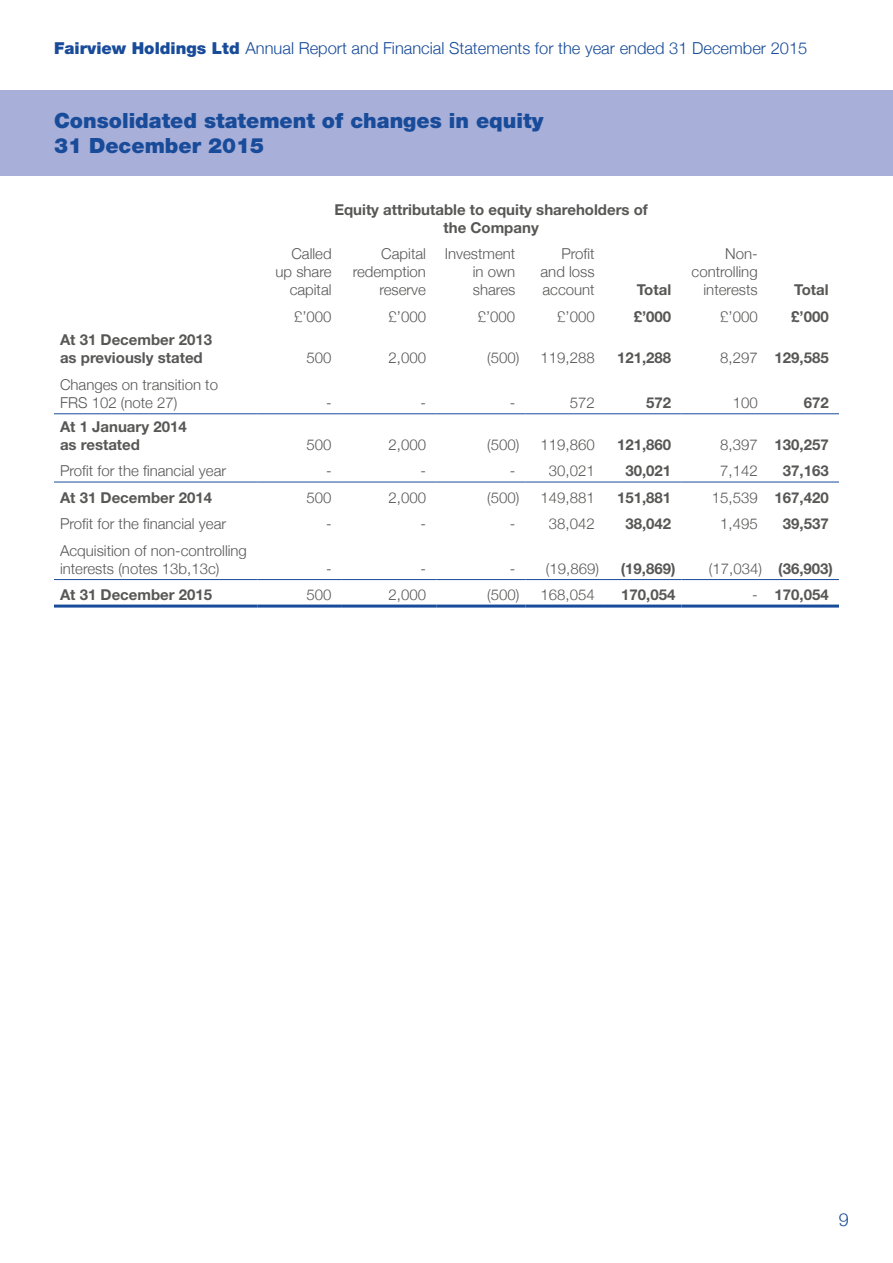
<style>
.page{position:relative;width:893px;height:1263px;background:#fff}
.page>*{position:absolute;margin:0;border:0;box-sizing:border-box;transform-origin:0 0}
.t1{font:900 21px/25.2px "Helvetica Neue LT Std";color:#184b99}
.t2{font:300 18px "Helvetica Neue";color:#184b99}
.t3{font:300 16.5px "Helvetica Neue";color:#184b99}
.t4{font:300 15px/18px "Helvetica Neue";color:#575756;text-align:right}
.t5{font:700 15px/18px "Helvetica Neue";color:#575756}
.s1{font-family:"Helvetica Neue LT Std";font-weight:900}
.s2{font-weight:300}
.s3{font-weight:700}
</style>
<div class="page">
<div style="left:0;top:90px;width:893px;height:86px;background:#a8afd8"></div>
<hr style="left:54px;top:413px;width:204px;height:1px;background:#184b99">
<hr style="left:258px;top:413px;width:84px;height:1px;background:#184b99">
<hr style="left:342px;top:413px;width:94px;height:1px;background:#184b99">
<hr style="left:436px;top:413px;width:90px;height:1px;background:#184b99">
<hr style="left:526px;top:413px;width:79px;height:1px;background:#184b99">
<hr style="left:605px;top:413px;width:76px;height:1px;background:#184b99">
<hr style="left:681px;top:413px;width:87px;height:1px;background:#184b99">
<hr style="left:768px;top:413px;width:71px;height:1px;background:#184b99">
<hr style="left:54px;top:482px;width:204px;height:1px;background:#184b99">
<hr style="left:258px;top:482px;width:84px;height:1px;background:#184b99">
<hr style="left:342px;top:482px;width:94px;height:1px;background:#184b99">
<hr style="left:436px;top:482px;width:90px;height:1px;background:#184b99">
<hr style="left:526px;top:482px;width:79px;height:1px;background:#184b99">
<hr style="left:605px;top:482px;width:76px;height:1px;background:#184b99">
<hr style="left:681px;top:482px;width:87px;height:1px;background:#184b99">
<hr style="left:768px;top:482px;width:71px;height:1px;background:#184b99">
<hr style="left:54px;top:579px;width:204px;height:1px;background:#184b99">
<hr style="left:258px;top:579px;width:84px;height:1px;background:#184b99">
<hr style="left:342px;top:579px;width:94px;height:1px;background:#184b99">
<hr style="left:436px;top:579px;width:90px;height:1px;background:#184b99">
<hr style="left:526px;top:579px;width:79px;height:1px;background:#184b99">
<hr style="left:605px;top:579px;width:76px;height:1px;background:#184b99">
<hr style="left:681px;top:579px;width:87px;height:1px;background:#184b99">
<hr style="left:768px;top:579px;width:71px;height:1px;background:#184b99">
<hr style="left:54px;top:604px;width:204px;height:3px;background:#184b99">
<hr style="left:258px;top:604px;width:84px;height:3px;background:#184b99">
<hr style="left:342px;top:604px;width:94px;height:3px;background:#184b99">
<hr style="left:436px;top:604px;width:90px;height:3px;background:#184b99">
<hr style="left:526px;top:604px;width:79px;height:3px;background:#184b99">
<hr style="left:605px;top:604px;width:76px;height:3px;background:#184b99">
<hr style="left:681px;top:604px;width:87px;height:3px;background:#184b99">
<hr style="left:768px;top:604px;width:71px;height:3px;background:#184b99">
<p class="t3" style="left:54px;top:35px;width:755px"><span class="s1">Fairview Holdings Ltd</span> Annual Report and Financial Statements for the year ended 31 December 2015</p>
<h1 class="t1" style="left:54px;top:108px;width:491px">Consolidated statement of changes in equity<br>31 December 2015</h1>
<p class="t5" style="left:334px;top:200px;width:315px;text-align:center">Equity attributable to equity shareholders of the Company</p>
<p class="t4" style="left:275px;top:244px;width:58px">Called up share capital</p>
<p class="t4" style="left:353px;top:244px;width:75px">Capital redemption reserve</p>
<p class="t4" style="left:473px;top:244px;width:44px;text-align:justify;text-indent:-28px">Investment in own shares</p>
<p class="t4" style="left:540px;top:244px;width:56px;text-align:justify;text-indent:21px">Profit and loss account</p>
<p class="t5" style="left:637px;top:280px;width:36px">Total</p>
<p class="t4" style="left:692px;top:244px;width:68px">Non&shy;controlling interests</p>
<p class="t5" style="left:794px;top:280px;width:36px">Total</p>
<p class="t5" style="left:60px;top:331px;width:154px">At 31 December 2013 as previously stated</p>
<p class="t4" style="left:60px;top:374px;width:160px;text-align:left">Changes on transition to<br>FRS 102 (note 27)</p>
<p class="t5" style="left:60px;top:417px;width:128px">At 1 January 2014 as restated</p>
<p class="t4" style="left:294px;top:306px;width:39px">£’000</p>
<p class="t4" style="left:388px;top:306px;width:39px">£’000</p>
<p class="t4" style="left:478px;top:306px;width:39px">£’000</p>
<p class="t4" style="left:557px;top:306px;width:39px">£’000</p>
<p class="t5" style="left:634px;top:307px;width:39px">£’000</p>
<p class="t4" style="left:720px;top:306px;width:39px">£’000</p>
<p class="t5" style="left:791px;top:307px;width:39px">£’000</p>
<p class="t4" style="left:307px;top:348px;width:27px">500</p>
<p class="t4" style="left:388px;top:348px;width:39px">2,000</p>
<p class="t4" style="left:487px;top:348px;width:34px">(500)</p>
<p class="t4" style="left:540px;top:348px;width:56px">119,288</p>
<p class="t5" style="left:617px;top:349px;width:56px">121,288</p>
<p class="t5" style="left:720px;top:349px;width:110px"><span class="s2">8,297</span> 129,585</p>
<p class="t4" style="left:326px;top:392px;width:7px">-</p>
<p class="t4" style="left:420px;top:392px;width:7px">-</p>
<p class="t4" style="left:510px;top:392px;width:7px">-</p>
<p class="t4" style="left:570px;top:392px;width:27px">572</p>
<p class="t5" style="left:646px;top:393px;width:27px">572</p>
<p class="t4" style="left:733px;top:392px;width:27px">100</p>
<p class="t5" style="left:804px;top:393px;width:27px">672</p>
<p class="t4" style="left:307px;top:434px;width:27px">500</p>
<p class="t4" style="left:388px;top:434px;width:39px">2,000</p>
<p class="t4" style="left:487px;top:434px;width:34px">(500)</p>
<p class="t4" style="left:540px;top:434px;width:56px">119,860</p>
<p class="t5" style="left:617px;top:435px;width:56px">121,860</p>
<p class="t5" style="left:720px;top:435px;width:110px"><span class="s2">8,397</span> 130,257</p>
<p class="t4" style="left:60px;top:461px;width:168px">Profit for the financial year</p>
<p class="t4" style="left:326px;top:461px;width:7px">-</p>
<p class="t4" style="left:420px;top:461px;width:7px">-</p>
<p class="t4" style="left:510px;top:461px;width:86px">- 30,021</p>
<p class="t5" style="left:625px;top:461px;width:47px">30,021</p>
<p class="t4" style="left:720px;top:461px;width:39px">7,142</p>
<p class="t5" style="left:783px;top:461px;width:47px">37,163</p>
<p class="t5" style="left:60px;top:488px;width:154px">At 31 December 2014</p>
<p class="t4" style="left:307px;top:487px;width:27px">500</p>
<p class="t4" style="left:388px;top:487px;width:39px">2,000</p>
<p class="t4" style="left:487px;top:487px;width:34px">(500)</p>
<p class="t4" style="left:540px;top:487px;width:56px">149,881</p>
<p class="t5" style="left:617px;top:488px;width:56px">151,881</p>
<p class="t5" style="left:712px;top:488px;width:118px"><span class="s2">15,539</span> 167,420</p>
<p class="t4" style="left:60px;top:514px;width:168px">Profit for the financial year</p>
<p class="t4" style="left:326px;top:514px;width:7px">-</p>
<p class="t4" style="left:420px;top:514px;width:7px">-</p>
<p class="t4" style="left:510px;top:514px;width:86px">- 38,042</p>
<p class="t5" style="left:625px;top:514px;width:47px">38,042</p>
<p class="t4" style="left:720px;top:514px;width:39px">1,495</p>
<p class="t5" style="left:783px;top:514px;width:47px">39,537</p>
<p class="t4" style="left:60px;top:540px;width:188px;text-align:left">Acquisition of non-controlling interests (notes 13b,13c)</p>
<p class="t4" style="left:326px;top:558px;width:7px">-</p>
<p class="t4" style="left:420px;top:558px;width:7px">-</p>
<p class="t4" style="left:510px;top:558px;width:91px">- (19,869)</p>
<p class="t5" style="left:621px;top:559px;width:56px">(19,869)</p>
<p class="t4" style="left:709px;top:558px;width:126px">(17,034) <span class="s3">(36,903)</span></p>
<p class="t5" style="left:60px;top:585px;width:154px">At 31 December 2015</p>
<p class="t4" style="left:307px;top:585px;width:27px">500</p>
<p class="t4" style="left:388px;top:585px;width:39px">2,000</p>
<p class="t4" style="left:487px;top:585px;width:34px">(500)</p>
<p class="t4" style="left:540px;top:585px;width:56px">168,054</p>
<p class="t5" style="left:621px;top:585px;width:56px">170,054</p>
<p class="t5" style="left:752px;top:585px;width:78px"><span class="s2">-</span> 170,054</p>
<p class="t2" style="left:839px;top:1205px;width:12px">9</p>
</div>
